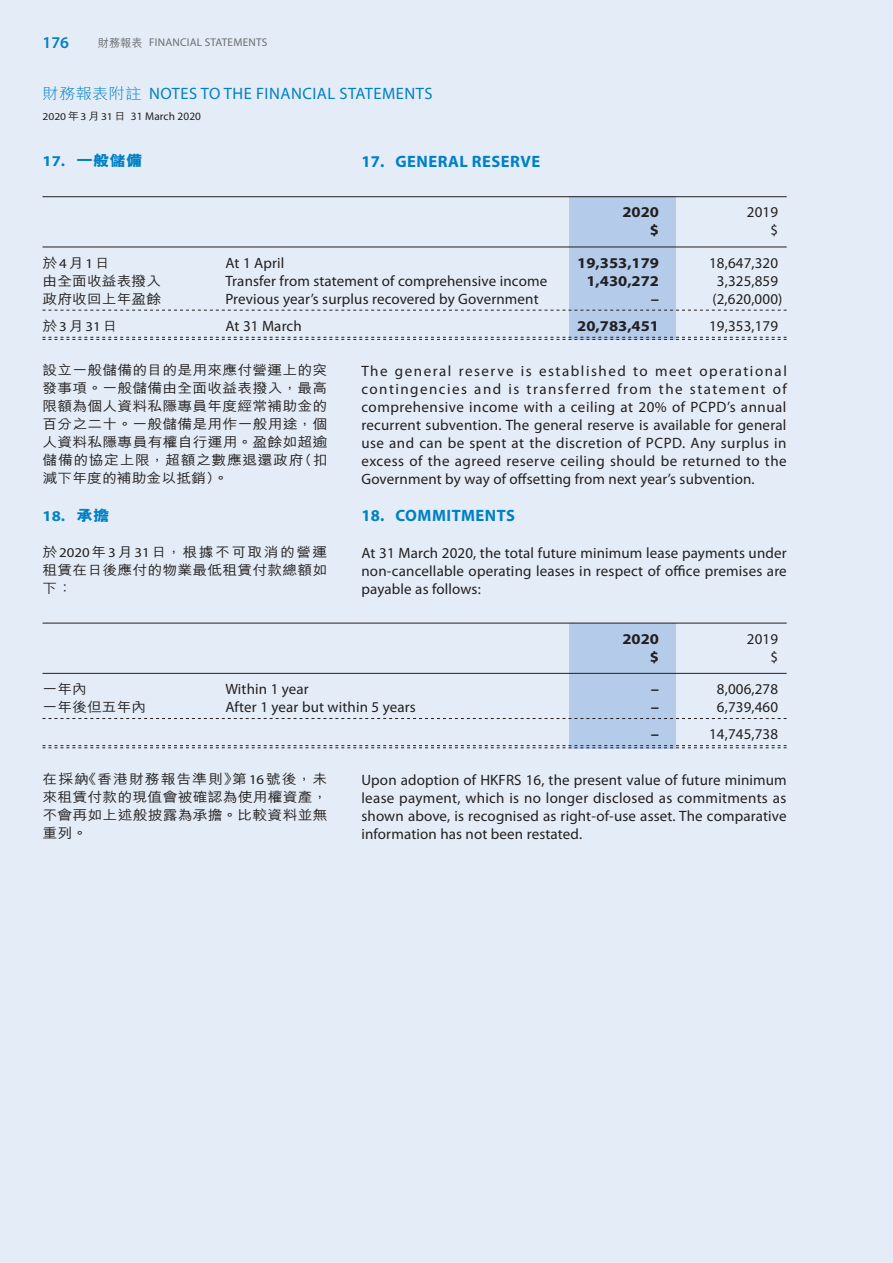
<style>
.page{position:relative;width:893px;height:1263px;background:#fff}
.page>*{position:absolute;margin:0;border:0;box-sizing:border-box;transform-origin:0 0}
.t1{font:16.5px "Myriad Pro";letter-spacing:.03em;color:#0080c5}
.t2{font:700 16.5px "Myriad Pro";letter-spacing:.03em;color:#0080c5}
.t3{font:600 16.5px "Myriad Pro";color:#0080c5}
.t4{font:15px/18px "Myriad Pro";letter-spacing:.01em;color:#231f20;text-align:justify}
.t5{font:700 15px "Myriad Pro";color:#231f20;scale:1.1 1}
.t6{font:800 15px "M Hei HK";color:#0080c5;scale:1.1 1}
.t7{font:700 15px "Myriad Pro";color:#0080c5;scale:1.1 1}
.t8{font:500 13.5px/18px "M Hei HK";letter-spacing:.01em;color:#231f20;text-align:justify;scale:1.1 1}
.t9{font:11.25px "Myriad Pro";letter-spacing:.02em;color:#6c6d70}
.t10{font:11.25px "Myriad Pro";letter-spacing:.01em;color:#231f20}
.s1{font-family:"M Hei HK";font-weight:500}
.s2{font-family:"M Hei HK";font-weight:300;font-size:15px}
.s3{font-size:10.5px}
.s4{font-family:"M Hei HK";font-weight:500;font-size:10.5px}
.s5{font-family:"Myriad Pro";font-weight:700}
.s6{font-family:"Myriad Pro";font-weight:400}
.s7{font-family:"M Hei HK";font-weight:800}
</style>
<div class="page">
<div style="left:0;top:0;width:892px;height:1263px;background:#e4edf7"></div>
<div style="left:570px;top:197px;width:106px;height:143px;background:#b4cce9"></div>
<div style="left:570px;top:623px;width:106px;height:125px;background:#b4cce9"></div>
<hr style="left:43px;top:196px;width:744px;height:1px;background:#231f20">
<hr style="left:43px;top:247px;width:744px;height:1px;background:#231f20">
<svg style="left:43px;top:310px;width:744px;height:1px"></svg>
<svg style="left:43px;top:337px;width:744px;height:3px"></svg>
<hr style="left:43px;top:623px;width:744px;height:1px;background:#231f20">
<hr style="left:43px;top:673px;width:744px;height:1px;background:#231f20">
<svg style="left:43px;top:718px;width:744px;height:1px"></svg>
<svg style="left:43px;top:745px;width:744px;height:3px"></svg>
<p class="t3" style="left:43px;top:32px;width:28px">176</p>
<p class="t9" style="left:98px;top:36px;width:170px"><span class="s1">財務報表</span> Financial Statements</p>
<p class="t1" style="left:43px;top:83px;width:232px"><span class="s2">財務報表附註</span> N OTES TO THE FINANCIAL</p>
<p class="t1" style="left:339px;top:83px;width:20px">STATEMENT</p>
<p class="t1" style="left:424px;top:83px;width:10px">S</p>
<p class="t10" style="left:43px;top:110px;width:160px"><span class="s3">2020</span><span class="s4">年</span><span class="s3">3</span><span class="s4">月</span><span class="s3">31</span><span class="s4">日</span> 31 march 2020</p>
<p class="t6" style="left:43px;top:153px;width:92px"><span class="s5">17.</span> 一般儲備</p>
<p class="t2" style="left:361px;top:151px;width:180px">17. GENERAL RESERVE</p>
<p class="t5" style="left:622px;top:203px;width:35px">2020</p>
<p class="t4" style="left:747px;top:203px;width:33px">2019</p>
<p class="t5" style="left:650px;top:221px;width:10px">$</p>
<p class="t4" style="left:770px;top:221px;width:9px">$</p>
<p class="t8" style="left:43px;top:253px;width:63px">於<span class="s6">4</span>月<span class="s6">1</span>日</p>
<p class="t4" style="left:225px;top:253px;width:61px">At 1 April</p>
<p class="t5" style="left:577px;top:253px;width:76px">19,353,179</p>
<p class="t4" style="left:709px;top:253px;width:71px">18,647,320</p>
<p class="t8" style="left:43px;top:271px;width:109px">由全面收益表撥入</p>
<p class="t4" style="left:225px;top:271px;width:323px">Transfer from statement of comprehensive income</p>
<p class="t5" style="left:586px;top:271px;width:68px">1,430,272</p>
<p class="t4" style="left:717px;top:271px;width:63px">3,325,859</p>
<p class="t8" style="left:43px;top:289px;width:109px">政府收回上年盈餘</p>
<p class="t4" style="left:225px;top:289px;width:315px">Previous year’s surplus recovered by Government</p>
<p class="t5" style="left:651px;top:289px;width:9px">–</p>
<p class="t4" style="left:712px;top:289px;width:72px">(2,620,000)</p>
<p class="t8" style="left:43px;top:316px;width:70px">於<span class="s6">3</span>月<span class="s6">31</span>日</p>
<p class="t4" style="left:225px;top:317px;width:78px">At 31 March</p>
<p class="t5" style="left:577px;top:316px;width:76px">20,783,451</p>
<p class="t4" style="left:709px;top:317px;width:71px">19,353,179</p>
<p class="t8" style="left:42px;top:360px;width:261px">設立一般儲備的目的是用來應付營運上的突發事項。一般儲備由全面收益表撥入，最高限額為個人資料私隱專員年度經常補助金的百分之二十。一般儲備是用作一般用途，個人資料私隱專員有權自行運用。盈餘如超逾儲備的協定上限，超額之數應退還政府（扣減下年度的補助金以抵銷）。</p>
<p class="t7" style="left:43px;top:506px;width:62px">18. <span class="s7">承擔</span></p>
<p class="t8" style="left:43px;top:542px;width:261px">於<span class="s6">2020</span>年<span class="s6">3</span>月<span class="s6">31</span>日，根據不可取消的營運租賃在日後應付的物業最低租賃付款總額如下：</p>
<p class="t5" style="left:622px;top:629px;width:35px">2020</p>
<p class="t4" style="left:747px;top:629px;width:33px">2019</p>
<p class="t5" style="left:650px;top:647px;width:10px">$</p>
<p class="t4" style="left:770px;top:647px;width:9px">$</p>
<p class="t8" style="left:43px;top:679px;width:42px">一年內</p>
<p class="t4" style="left:225px;top:680px;width:85px">Within 1 year</p>
<p class="t5" style="left:651px;top:679px;width:9px">–</p>
<p class="t4" style="left:717px;top:680px;width:63px">8,006,278</p>
<p class="t8" style="left:43px;top:697px;width:96px">一年後但五年內</p>
<p class="t4" style="left:225px;top:698px;width:192px">After 1 year but within 5 years</p>
<p class="t5" style="left:651px;top:697px;width:9px">–</p>
<p class="t4" style="left:717px;top:698px;width:63px">6,739,460</p>
<p class="t5" style="left:651px;top:724px;width:9px">–</p>
<p class="t4" style="left:709px;top:725px;width:71px">14,745,738</p>
<p class="t8" style="left:43px;top:769px;width:261px">在採納《香港財務報告準則》第<span class="s6">16</span>號後，未來租賃付款的現值會被確認為使用權資產，不會再如上述般披露為承擔。比較資料並無重列。</p>
<p class="t4" style="left:361px;top:362px;width:427px">The general reserve is established to meet operational contingencies and is transferred from the statement of comprehensive income with a ceiling at 20% of PCPD’s annual recurrent subvention. The general reserve is available for general use and can be spent at the discretion of PCPD. Any surplus in excess of the agreed reserve ceiling should be returned to the Government by way of offsetting from next year’s subvention.</p>
<p class="t2" style="left:361px;top:505px;width:155px">18. COMMITMENTS</p>
<p class="t4" style="left:361px;top:543px;width:427px">At 31 March 2020, the total future minimum lease payments under non-cancellable operating leases in respect of office premises are payable as follows:</p>
<p class="t4" style="left:361px;top:770px;width:427px">Upon adoption of HKFRS 16, the present value of future minimum lease payment, which is no longer disclosed as commitments as shown above, is recognised as right-of-use asset. The comparative information has not been restated.</p>
</div>
